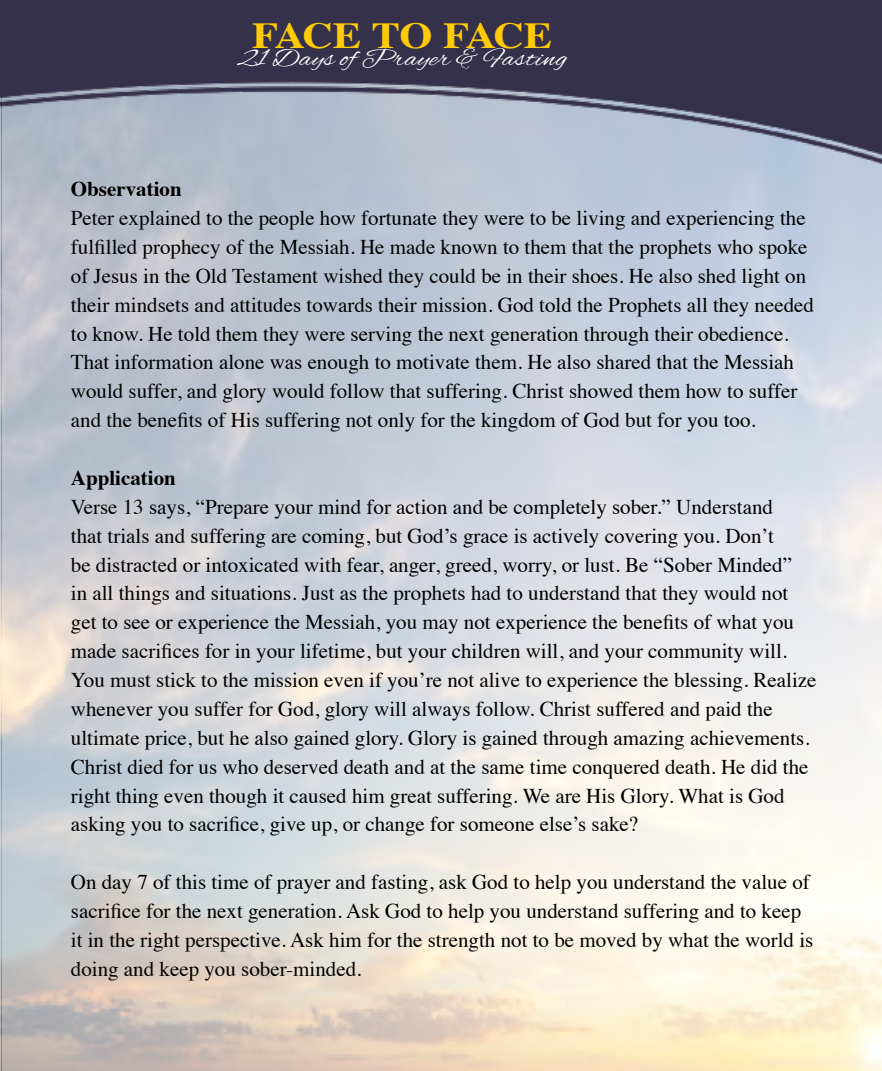
<style>
.page{position:relative;width:882px;height:1071px;background:#fff}
.page>*{position:absolute;margin:0;border:0;box-sizing:border-box;transform-origin:0 0}
.t1{font:700 36.57px "Times";letter-spacing:-.065em;color:#ffcb05;scale:1.16 1}
.t2{font:25.38px "Alex Brush";letter-spacing:.025em;color:#fff;scale:1.16 1}
.Bio_Text{font:21px/28.9px "Times";color:#000}
.Bio_Text-2{font:700 21px "Times";color:#000}
</style>
<div class="page">
<img style="left:0;top:0;width:882px;height:170px">
<h1 class="t1" style="left:252px;top:1px;width:260px">FACE TO FACE</h1>
<p class="t2" style="left:237px;top:44px;width:286px">21 Days of Prayer &amp; Fasting</p>
<p class="Bio_Text-2" style="left:71px;top:169px;width:112px">Observation</p>
<p class="Bio_Text" style="left:71px;top:202px;width:745px">Peter explained to the people how fortunate they were to be living and experiencing the fulfilled prophecy of the Messiah. He made known to them that the prophets who spoke of Jesus in the Old Testament wished they could be in their shoes. He also shed light on their mindsets and attitudes towards their mission. God told the Prophets all they needed to know. He told them they were serving the next generation through their obedience.<br>That information alone was enough to motivate them. He also shared that the Messiah would suffer, and glory would follow that suffering. Christ showed them how to suffer and the benefits of His suffering not only for the kingdom of God but for you too.</p>
<p class="Bio_Text-2" style="left:71px;top:458px;width:107px">Application</p>
<p class="Bio_Text" style="left:71px;top:491px;width:747px">Verse 13 says, “Prepare your mind for action and be completely sober.” Understand<br>that trials and suffering are coming, but God’s grace is actively covering you. Don’t<br>be distracted or intoxicated with fear, anger, greed, worry, or lust. Be “Sober Minded”<br>in all things and situations. Just as the prophets had to understand that they would not get to see or experience the Messiah, you may not experience the benefits of what you made sacrifices for in your lifetime, but your children will, and your community will.<br>You must stick to the mission even if you’re not alive to experience the blessing. Realize whenever you suffer for God, glory will always follow. Christ suffered and paid the ultimate price, but he also gained glory. Glory is gained through amazing achievements.<br>Christ died for us who deserved death and at the same time conquered death. He did the right thing even though it caused him great suffering. We are His Glory. What is God asking you to sacrifice, give up, or change for someone else’s sake?</p>
<p class="Bio_Text" style="left:71px;top:866px;width:744px">On day 7 of this time of prayer and fasting, ask God to help you understand the value of sacrifice for the next generation. Ask God to help you understand suffering and to keep it in the right perspective. Ask him for the strength not to be moved by what the world is doing and keep you sober-minded.</p>
</div>
